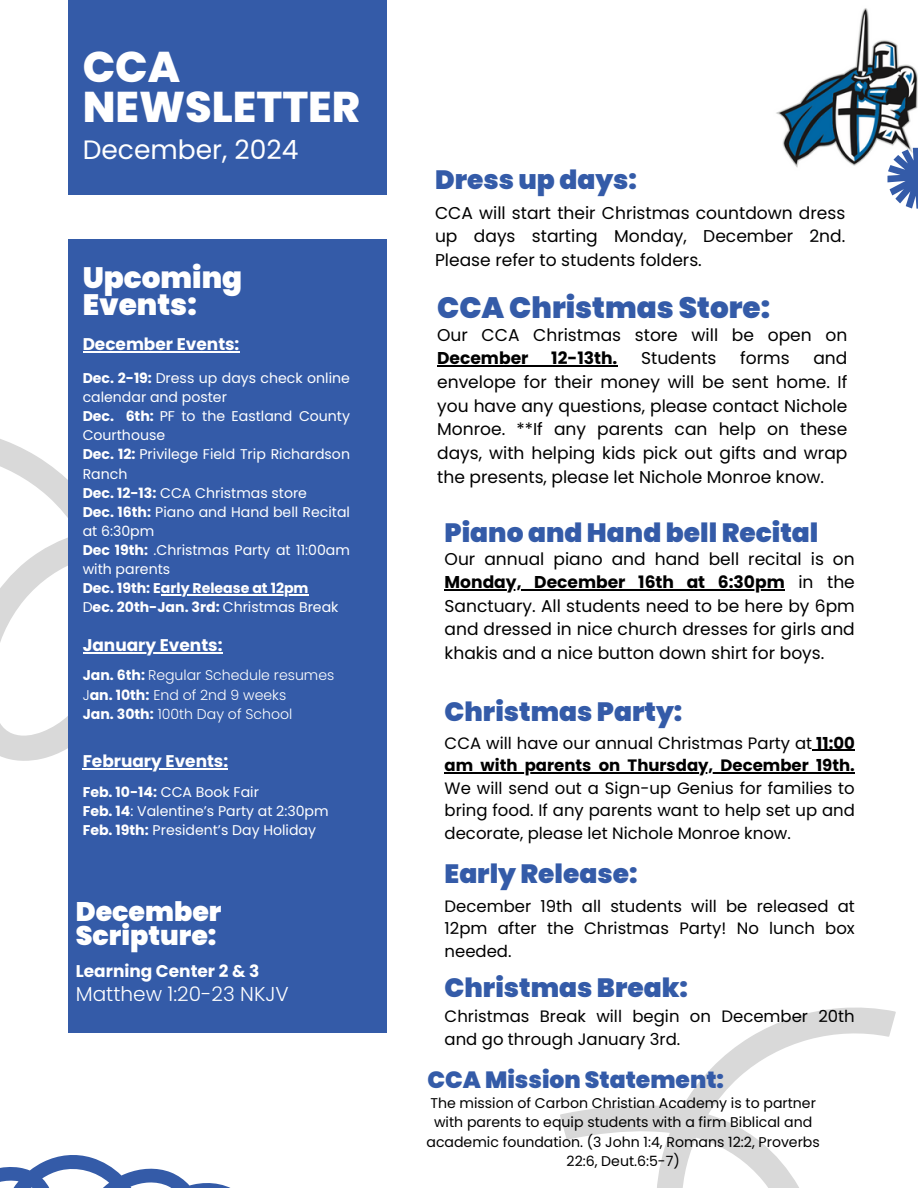
<style>
.page{position:relative;width:918px;height:1188px;background:#fff}
.page>*{position:absolute;margin:0;border:0;box-sizing:border-box;transform-origin:0 0}
.t1{font:800 42.9px/40.2px "Poppins";color:#fff}
.t2{font:900 29.4px "Poppins";color:#345ba8}
.t3{font:900 29.4px/26.4px "Poppins";color:#fff}
.t4{font:900 26.85px/24.2px "Poppins";color:#fff}
.t5{font:26.55px "Poppins";color:#fff}
.t6{font:900 26.4px "Poppins";color:#345ba8}
.t7{font:900 23.4px "Poppins";color:#345ba8}
.t8{font:300 20.1px "Poppins";color:#fff}
.t9{font:17.1px/23.7px "Poppins";color:#000;text-align:justify}
.t10{font:700 17.1px "Poppins";color:#000}
.t11{font:700 16.95px "Poppins";color:#fff}
.t12{font:16.5px/22.5px "Poppins";color:#000;text-align:justify}
.t13{font:14.1px/19.2px "Poppins";color:#fff}
.t14{font:14.1px/19.2px "Poppins";color:#000;text-align:center}
.t15{font:300 14.1px "Poppins";color:#fff}
.t16{font:700 14.1px "Poppins";color:#fff}
.s1{font-weight:700}
.s2{font-weight:400}
</style>
<div class="page">
<svg style="left:0;top:439px;width:68px;height:322px"></svg>
<svg style="left:560px;top:1007px;width:336px;height:181px"></svg>
<img style="left:776px;top:8px;width:142px;height:160px">
<svg style="left:887px;top:148px;width:31px;height:60px"></svg>
<div style="left:68px;top:239px;width:318px;height:793px;background:#345ba8"></div>
<div style="left:68px;top:0;width:318px;height:195px;background:#345ba8"></div>
<svg style="left:0;top:1155px;width:231px;height:33px"></svg>
<hr style="left:437px;top:366px;width:180px;height:1px;background:#000">
<hr style="left:83px;top:351px;width:156px;height:1px;background:#fff">
<hr style="left:161px;top:594px;width:148px;height:2px;background:#fff">
<hr style="left:445px;top:589px;width:340px;height:1px;background:#000">
<hr style="left:812px;top:750px;width:43px;height:1px;background:#000">
<hr style="left:445px;top:772px;width:410px;height:1px;background:#000">
<hr style="left:83px;top:652px;width:140px;height:1px;background:#fff">
<hr style="left:83px;top:768px;width:145px;height:1px;background:#fff">
<p class="t1" style="left:83px;top:47px;width:279px">CCA<br>NEWSLETTER</p>
<h1 class="t5" style="left:83px;top:131px;width:217px">December, 2024</h1>
<h3 class="t3" style="left:83px;top:265px;width:161px">Upcoming<br>Events:</h3>
<p class="t11" style="left:83px;top:332px;width:158px">December Events:</p>
<p class="t13" style="left:83px;top:368px;width:269px"><span class="s1">Dec. 2-19:</span> Dress up days check online calendar and poster</p>
<p class="t13" style="left:83px;top:407px;width:269px"><span class="s1">Dec. 6th:</span> PF to the Eastland County<br>Courthouse</p>
<p class="t13" style="left:83px;top:445px;width:269px"><span class="s1">Dec. 12:</span> Privilege Field Trip Richardson<br>Ranch</p>
<p class="t13" style="left:83px;top:483px;width:226px"><span class="s1">Dec. 12-13:</span> CCA Christmas store</p>
<p class="t13" style="left:83px;top:502px;width:269px"><span class="s1">Dec. 16th:</span> Piano and Hand bell Recital at 6:30pm</p>
<p class="t13" style="left:83px;top:540px;width:269px"><span class="s1">Dec 19th:</span> .Christmas Party at 11:00am with parents</p>
<p class="t16" style="left:83px;top:578px;width:227px">Dec. 19th: Early Release at 12pm</p>
<p class="t16" style="left:83px;top:598px;width:257px"><span class="s2">D</span>ec. 20th-Jan. 3rd: <span class="s2">Christmas Break</span></p>
<h4 class="t11" style="left:83px;top:633px;width:141px">January Events:</h4>
<p class="t15" style="left:83px;top:666px;width:253px"><span class="s1">Jan. 6th:</span> Regular Schedule resumes</p>
<h2 class="t15" style="left:83px;top:685px;width:205px">J<span class="s1">an. 10th:</span> End of 2nd 9 weeks</h2>
<p class="t15" style="left:83px;top:704px;width:211px"><span class="s1">Jan. 30th:</span> 100th Day of School</p>
<h4 class="t11" style="left:83px;top:749px;width:147px">February Events:</h4>
<p class="t13" style="left:83px;top:782px;width:178px"><span class="s1">Feb. 10-14:</span> CCA Book Fair</p>
<h4 class="t13" style="left:83px;top:801px;width:247px"><span class="s1">Feb. 14</span>: Valentine’s Party at 2:30pm</h4>
<p class="t13" style="left:83px;top:820px;width:235px"><span class="s1">Feb. 19th:</span> President’s Day Holiday</p>
<p class="t4" style="left:76px;top:900px;width:147px">December<br>Scripture:</p>
<h2 class="t11" style="left:76px;top:959px;width:185px">Learning Center 2 &amp; 3</h2>
<p class="t8" style="left:76px;top:980px;width:214px">Matthew 1:20-23 NKJV</p>
<p class="t6" style="left:435px;top:161px;width:204px">Dress up days:</p>
<p class="t9" style="left:435px;top:201px;width:412px">CCA will start their Christmas countdown dress up days starting Monday, December 2nd.<br>Please refer to students folders.</p>
<p class="t2" style="left:437px;top:287px;width:335px">CCA Christmas Store:</p>
<p class="t9" style="left:437px;top:323px;width:412px">Our CCA Christmas store will be open on<br><span class="s1">December</span></p>
<p class="t10" style="left:551px;top:346px;width:68px">12-13th.</p>
<p class="t9" style="left:641px;top:347px;width:77px">Students</p>
<p class="t9" style="left:740px;top:347px;width:51px">forms</p>
<p class="t9" style="left:437px;top:347px;width:412px;text-indent:376px">and envelope for their money will be sent home. If you have any questions, please contact Nichole Monroe. **If any parents can help on these days, with helping kids pick out gifts and wrap the presents, please let Nichole Monroe know.</p>
<h2 class="t6" style="left:445px;top:514px;width:375px">Piano and Hand bell Recital</h2>
<p class="t9" style="left:445px;top:547px;width:412px">Our annual piano and hand bell recital is on</p>
<h6 class="t9" style="left:445px;top:570px;width:412px"><span class="s1">Monday, December 16th at 6:30pm</span> in the Sanctuary. All students need to be here by 6pm and dressed in nice church dresses for girls and khakis and a nice button down shirt for boys.</h6>
<p class="t6" style="left:445px;top:693px;width:239px">Christmas Party:</p>
<p class="t12" style="left:445px;top:732px;width:412px">CCA will have our annual Christmas Party at <span class="s1">11:00</span></p>
<p class="t12" style="left:445px;top:754px;width:412px"><span class="s1">am with parents on Thursday, December 19th.<br></span>We will send out a Sign-up Genius for families to bring food. If any parents want to help set up and decorate, please let Nichole Monroe know.</p>
<p class="t6" style="left:445px;top:855px;width:194px">Early Release:</p>
<h4 class="t12" style="left:445px;top:895px;width:412px">December 19th all students will be released at 12pm after the Christmas Party! No lunch box needed.</h4>
<p class="t6" style="left:445px;top:969px;width:245px">Christmas Break:</p>
<h4 class="t12" style="left:445px;top:1005px;width:412px">Christmas Break will begin on December 20th and go through January 3rd.</h4>
<p class="t7" style="left:428px;top:1063px;width:298px">CCA Mission Statement:</p>
<p class="t14" style="left:427px;top:1094px;width:395px">The mission of Carbon Christian Academy is to partner with parents to equip students with a firm Biblical and academic foundation. (3 John 1:4, Romans 12:2, Proverbs 22:6, Deut.6:5-7)</p>
</div>
